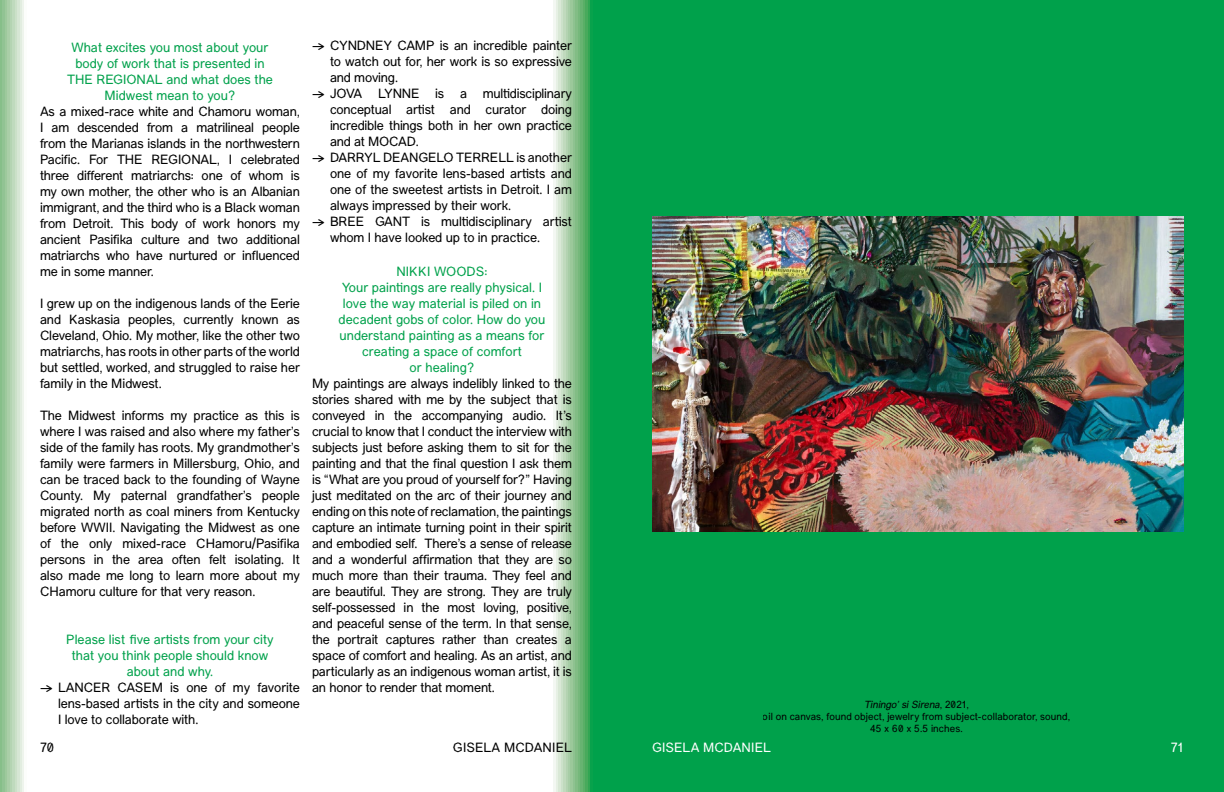
<style>
.page{position:relative;width:1224px;height:792px;background:#fff}
.page>*{position:absolute;margin:0;border:0;box-sizing:border-box;transform-origin:0 0}
.t1{font:13px/16px "Manifont Grotesk Book Updated";letter-spacing:-.01em;color:#000;text-align:justify}
.t2{font:13px/16px "Manifont Grotesk Book Updated";color:#00a14b;text-align:center}
.t3{font:13px "Manifont Grotesk Book Updated";letter-spacing:.005em;color:#fff}
.t4{font:10px/12px "Manifont Grotesk Book Updated";letter-spacing:.01em;color:#000;text-align:center}
.t5{font:italic 10px "Manifont Grotesk";letter-spacing:.005em;color:#000}
.s1{font-family:"Manifont Grotesk Book Updated";font-style:normal}
</style>
<div class="page">
<div style="left:612px;top:0;width:612px;height:792px;background:#00a14b"></div>
<svg style="left:0;top:0;width:612px;height:792px"></svg>
<img style="left:652px;top:216px;width:532px;height:316px">
<p class="t2" style="left:67px;top:39px;width:207px">What excites you most about your body of work that is presented in<br>THE REGIONAL and what does the<br>Midwest mean to you?</p>
<p class="t1" style="left:40px;top:104px;width:262px">As a mixed-race white and Chamoru woman, I am descended from a matrilineal people from the Marianas islands in the northwestern Pacific. For THE REGIONAL, I celebrated three different matriarchs: one of whom is my own mother, the other who is an Albanian immigrant, and the third who is a Black woman from Detroit. This body of work honors my ancient Pasifika culture and two additional matriarchs who have nurtured or influenced me in some manner.</p>
<p class="t1" style="left:40px;top:296px;width:262px">I grew up on the indigenous lands of the Eerie and Kaskasia peoples, currently known as Cleveland, Ohio. My mother, like the other two matriarchs, has roots in other parts of the world but settled, worked, and struggled to raise her family in the Midwest.</p>
<p class="t1" style="left:40px;top:408px;width:262px">The Midwest informs my practice as this is where I was raised and also where my father’s side of the family has roots. My grandmother’s family were farmers in Millersburg, Ohio, and can be traced back to the founding of Wayne County. My paternal grandfather’s people migrated north as coal miners from Kentucky before WWII. Navigating the Midwest as one of the only mixed-race CHamoru/Pasifika persons in the area often felt isolating. It also made me long to learn more about my CHamoru culture for that very reason.</p>
<p class="t2" style="left:66px;top:632px;width:209px">Please list five artists from your city that you think people should know about and why.</p>
<p class="t1" style="left:58px;top:680px;width:244px;text-indent:-18px">→ LANCER CASEM is one of my favorite lens-based artists in the city and someone I love to collaborate with.</p>
<p class="t1" style="left:330px;top:37px;width:243px;text-indent:-18px">→ CYNDNEY CAMP is an incredible painter to watch out for, her work is so expressive and moving.</p>
<p class="t1" style="left:330px;top:85px;width:244px;text-indent:-18px">→ JOVA LYNNE is a multidisciplinary conceptual artist and curator doing incredible things both in her own practice and at MOCAD.</p>
<p class="t1" style="left:330px;top:149px;width:244px;text-indent:-18px">→ DARRYL DEANGELO TERRELL is another one of my favorite lens-based artists and one of the sweetest artists in Detroit. I am always impressed by their work.</p>
<p class="t1" style="left:330px;top:213px;width:244px;text-indent:-18px">→ BREE GANT is multidisciplinary artist whom I have looked up to in practice.</p>
<p class="t2" style="left:339px;top:264px;width:208px">NIKKI WOODS:<br>Your paintings are really physical. I love the way material is piled on in decadent gobs of color. How do you understand painting as a means for creating a space of comfort<br>or healing?</p>
<p class="t1" style="left:312px;top:376px;width:262px">My paintings are always indelibly linked to the stories shared with me by the subject that is conveyed in the accompanying audio. It’s crucial to know that I conduct the interview with subjects just before asking them to sit for the painting and that the final question I ask them is “What are you proud of yourself for?” Having just meditated on the arc of their journey and ending on this note of reclamation, the paintings capture an intimate turning point in their spirit and embodied self. There’s a sense of release and a wonderful affirmation that they are so much more than their trauma. They feel and are beautiful. They are strong. They are truly self-possessed in the most loving, positive, and peaceful sense of the term. In that sense, the portrait captures rather than creates a space of comfort and healing. As an artist, and particularly as an indigenous woman artist, it is an honor to render that moment.</p>
<p class="t5" style="left:864px;top:697px;width:107px">Tiningo' si Sirena<span class="s1">, 2021,</span></p>
<p class="t4" style="left:763px;top:711px;width:309px">oil on canvas, found object, jewelry from subject-collaborator, sound,<br>45 x 60 x 5.5 inches.</p>
<p class="t1" style="left:40px;top:739px;width:15px">70</p>
<p class="t1" style="left:453px;top:739px;width:121px">GISELA MCDANIEL</p>
<p class="t3" style="left:652px;top:738px;width:121px">GISELA MCDANIEL</p>
<p class="t3" style="left:1171px;top:738px;width:15px">71</p>
</div>
